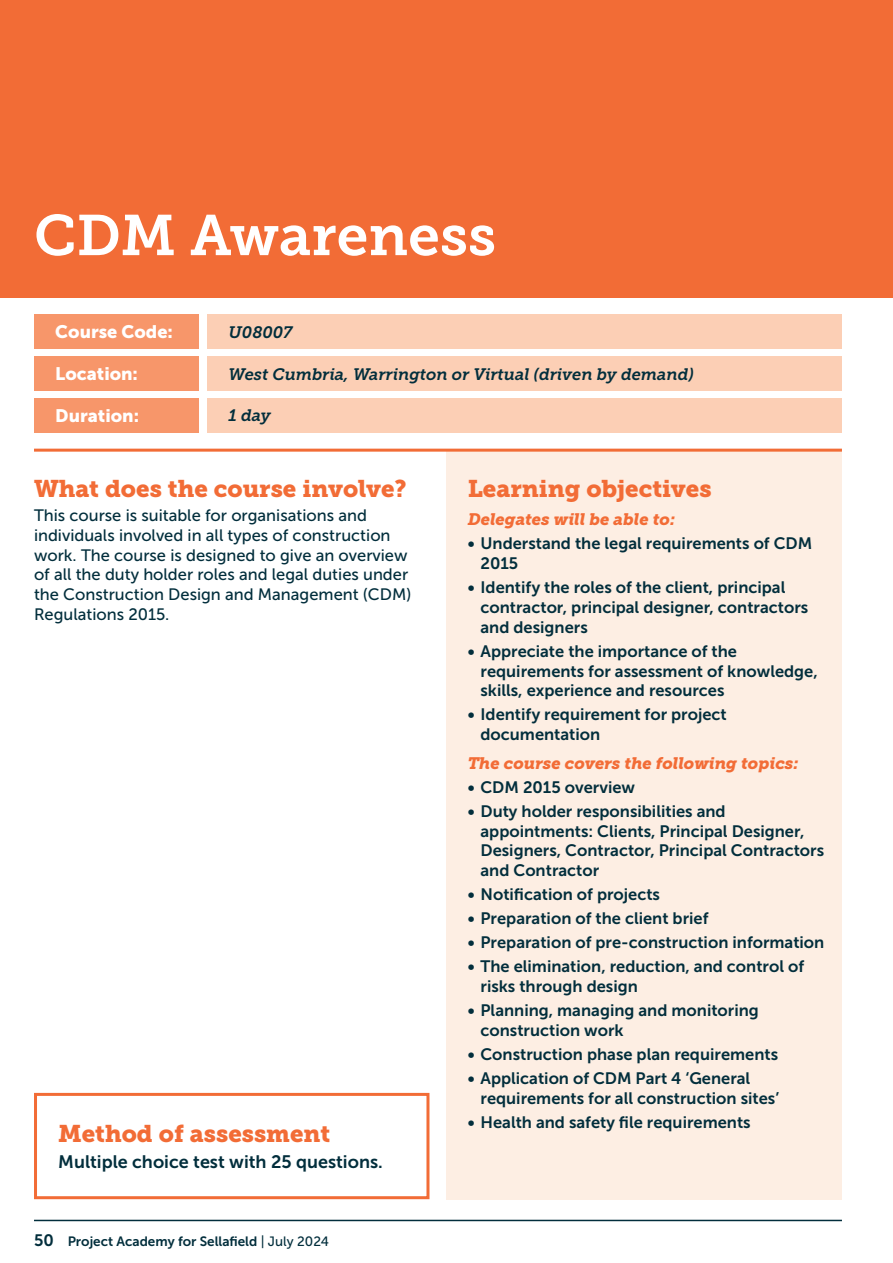
<style>
.page{position:relative;width:893px;height:1263px;background:#fff}
.page>*{position:absolute;margin:0;border:0;box-sizing:border-box;transform-origin:0 0}
.t1{font:57px "Museo Slab 700";color:#fff}
.t2{font:24px "Museo Slab 900";color:#f26c36}
.t3{font:18px "Museo Sans 700";color:#022e3c}
.t4{font:18px "Museo Sans 900";color:#fff}
.t5{font:16.5px/19.8px "Museo Sans 700";color:#022e3c}
.t6{font:16.5px/19.8px "Museo Sans 500";color:#022e3c}
.t7{font:italic 16.5px "Museo Slab 700";color:#022e3c}
.t8{font:italic 16.5px "Museo Slab 900";color:#f26c36}
.t9{font:13.5px "Museo Sans 700";color:#022e3c}
.s1{font-size:16.5px}
.s2{font-family:"Museo Sans 500"}
</style>
<div class="page">
<div style="left:0;top:0;width:893px;height:298px;background:#f26c36"></div>
<div style="left:34px;top:356px;width:165px;height:34px;background:#f7966a"></div>
<div style="left:207px;top:356px;width:635px;height:34px;background:#fccfb5"></div>
<div style="left:34px;top:315px;width:165px;height:34px;background:#f7966a"></div>
<div style="left:207px;top:315px;width:635px;height:34px;background:#fccfb5"></div>
<div style="left:34px;top:398px;width:165px;height:34px;background:#f7966a"></div>
<div style="left:207px;top:398px;width:635px;height:34px;background:#fccfb5"></div>
<div style="left:446px;top:450px;width:396px;height:749px;background:#fdeee3"></div>
<hr style="left:34px;top:449px;width:808px;height:3px;background:#f26c36">
<div style="left:34px;top:1093px;width:395px;height:106px;border:3px solid #f26c36"></div>
<hr style="left:34px;top:1220px;width:808px;height:1px;background:#022e3c">
<p class="t1" style="left:34px;top:203px;width:464px">CDM Awareness</p>
<p class="t4" style="left:55px;top:322px;width:119px">Course Code:</p>
<p class="t7" style="left:229px;top:323px;width:65px">U08007</p>
<p class="t4" style="left:55px;top:364px;width:84px">Location:</p>
<p class="t7" style="left:229px;top:365px;width:467px">West Cumbria, Warrington or Virtual (driven by demand)</p>
<p class="t4" style="left:55px;top:405px;width:85px">Duration:</p>
<p class="t7" style="left:229px;top:406px;width:44px">1 day</p>
<p class="t2" style="left:34px;top:475px;width:374px">What does the course involve?</p>
<p class="t6" style="left:34px;top:505px;width:379px">This course is suitable for organisations and individuals involved in all types of construction work. The course is designed to give an overview of all the duty holder roles and legal duties under the Construction Design and Management (CDM)<br>Regulations 2015.</p>
<p class="t2" style="left:58px;top:1120px;width:273px">Method of assessment</p>
<p class="t3" style="left:58px;top:1152px;width:326px">Multiple choice test with 25 questions.</p>
<p class="t9" style="left:34px;top:1233px;width:297px"><span class="s1">50</span> Project Academy for Sellafield <span class="s2">| July 2024</span></p>
<p class="t2" style="left:468px;top:475px;width:245px">Learning objectives</p>
<p class="t8" style="left:468px;top:510px;width:209px">Delegates will be able to:</p>
<p class="t5" style="left:480px;top:534px;width:333px;text-indent:-13px">• Understand the legal requirements of CDM<br>2015</p>
<p class="t5" style="left:480px;top:577px;width:329px;text-indent:-13px">• Identify the roles of the client, principal contractor, principal designer, contractors and designers</p>
<p class="t5" style="left:480px;top:641px;width:339px;text-indent:-13px">• Appreciate the importance of the requirements for assessment of knowledge, skills, experience and resources</p>
<p class="t5" style="left:480px;top:705px;width:248px;text-indent:-13px">• Identify requirement for project documentation</p>
<p class="t8" style="left:468px;top:753px;width:332px">The course covers the following topics:</p>
<p class="t5" style="left:468px;top:777px;width:169px">• CDM 2015 overview</p>
<p class="t5" style="left:480px;top:801px;width:345px;text-indent:-13px">• Duty holder responsibilities and appointments: Clients, Principal Designer, Designers, Contractor, Principal Contractors and Contractor</p>
<p class="t5" style="left:468px;top:884px;width:194px">• Notification of projects</p>
<p class="t5" style="left:468px;top:908px;width:242px">• Preparation of the client brief</p>
<p class="t5" style="left:468px;top:933px;width:358px">• Preparation of pre-construction information</p>
<p class="t5" style="left:480px;top:957px;width:325px;text-indent:-13px">• The elimination, reduction, and control of risks through design</p>
<p class="t5" style="left:480px;top:1000px;width:280px;text-indent:-13px">• Planning, managing and monitoring construction work</p>
<p class="t5" style="left:468px;top:1044px;width:312px">• Construction phase plan requirements</p>
<p class="t5" style="left:480px;top:1068px;width:300px;text-indent:-13px">• Application of CDM Part 4 ‘General requirements for all construction sites’</p>
<p class="t5" style="left:468px;top:1112px;width:284px">• Health and safety file requirements</p>
</div>
